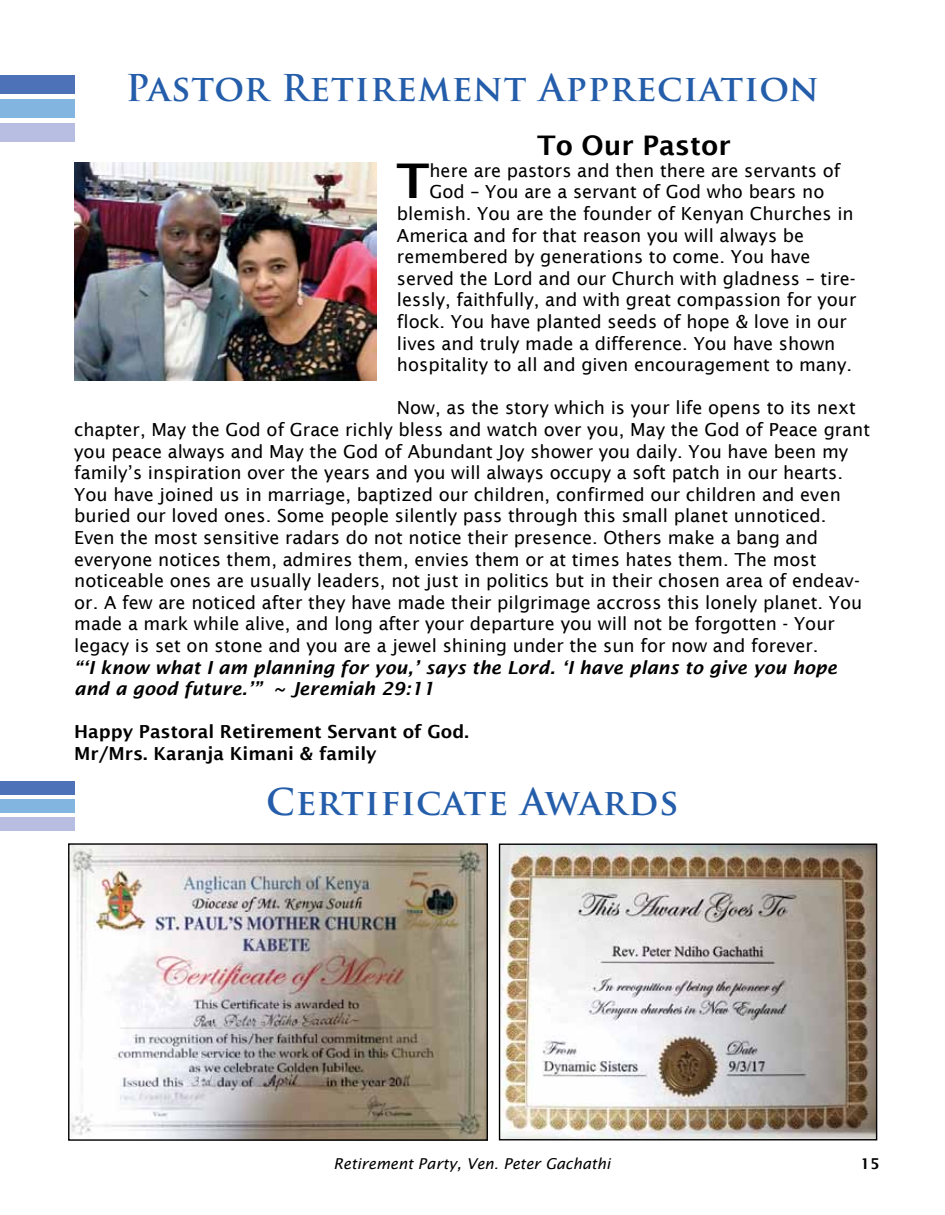
<style>
.page{position:relative;width:945px;height:1215px;background:#fff}
.page>*{position:absolute;margin:0;border:0;box-sizing:border-box;transform-origin:0 0}
.t1{font:600 47.85px "Lucida Sans";color:#000}
.t2{font:700 36px "Trajan Pro";letter-spacing:.025em;color:#245daa}
.t3{font:600 27px "Lucida Sans";color:#000}
.t4{font:18px/21.6px "Lucida Sans";color:#000}
.t5{font:italic 600 18px/21.6px "Lucida Sans";color:#000}
.t6{font:600 18px/21.6px "Lucida Sans";color:#000}
.t7{font:italic 15px "Lucida Sans";color:#000}
.t8{font:600 15px "Lucida Sans";color:#000}
</style>
<div class="page">
<img style="left:74px;top:163px;width:303px;height:218px">
<img style="left:501px;top:846px;width:374px;height:292px">
<div style="left:499px;top:844px;width:378px;height:296px;border:1px solid #000"></div>
<img style="left:70px;top:845px;width:416px;height:294px">
<div style="left:68px;top:843px;width:420px;height:298px;border:1px solid #000"></div>
<div style="left:0;top:75px;width:74px;height:18px;background:#4d72b7"></div>
<div style="left:0;top:781px;width:74px;height:14px;background:#4d72b7"></div>
<div style="left:0;top:99px;width:74px;height:19px;background:#83b5e1"></div>
<div style="left:0;top:799px;width:74px;height:14px;background:#83b5e1"></div>
<div style="left:0;top:124px;width:74px;height:18px;background:#b7bee1"></div>
<div style="left:0;top:817px;width:74px;height:14px;background:#b7bee1"></div>
<h2 class="t2" style="left:126px;top:66px;width:695px">Pastor Retirement Appreciation</h2>
<h3 class="t3" style="left:537px;top:130px;width:195px">To Our Pastor</h3>
<h1 class="t1" style="left:396px;top:154px;width:35px">T</h1>
<p class="t4" style="left:429px;top:160px;width:412px">here are pastors and then there are servants of</p>
<p class="t4" style="left:429px;top:181px;width:396px">God – You are a servant of God who bears no</p>
<p class="t4" style="left:397px;top:203px;width:458px">blemish. You are the founder of Kenyan Churches in</p>
<p class="t4" style="left:397px;top:224px;width:409px">America and for that reason you will always be</p>
<p class="t4" style="left:397px;top:246px;width:415px">remembered by generations to come. You have</p>
<p class="t4" style="left:397px;top:268px;width:460px">served the Lord and our Church with gladness – tire-</p>
<p class="t4" style="left:397px;top:289px;width:461px">lessly, faithfully, and with great compassion for your</p>
<p class="t4" style="left:397px;top:311px;width:451px">flock. You have planted seeds of hope &amp; love in our</p>
<p class="t4" style="left:397px;top:332px;width:440px">lives and truly made a difference. You have shown</p>
<p class="t4" style="left:397px;top:354px;width:457px">hospitality to all and given encouragement to many.</p>
<p class="t4" style="left:74px;top:397px;width:797px;text-indent:323px">Now, as the story which is your life opens to its next chapter, May the God of Grace richly bless and watch over you, May the God of Peace grant you peace always and May the God of Abundant Joy shower you daily. You have been my family’s inspiration over the years and you will always occupy a soft patch in our hearts.<br>You have joined us in marriage, baptized our children, confirmed our children and even buried our loved ones. Some people silently pass through this small planet unnoticed.<br>Even the most sensitive radars do not notice their presence. Others make a bang and everyone notices them, admires them, envies them or at times hates them. The most noticeable ones are usually leaders, not just in politics but in their chosen area of endeav&shy;or. A few are noticed after they have made their pilgrimage accross this lonely planet. You made a mark while alive, and long after your departure you will not be forgotten - Your legacy is set on stone and you are a jewel shining under the sun for now and forever.</p>
<p class="t5" style="left:74px;top:656px;width:764px">“‘I know what I am planning for you,’ says the Lord. ‘I have plans to give you hope and a good future.’” ~ Jeremiah 29:11</p>
<p class="t6" style="left:74px;top:721px;width:396px">Happy Pastoral Retirement Servant of God.<br>Mr/Mrs. Karanja Kimani &amp; family</p>
<h2 class="t2" style="left:266px;top:779px;width:414px">Certificate Awards</h2>
<p class="t7" style="left:334px;top:1155px;width:278px">Retirement Party, Ven. Peter Gachathi</p>
<p class="t8" style="left:860px;top:1155px;width:21px">15</p>
</div>
